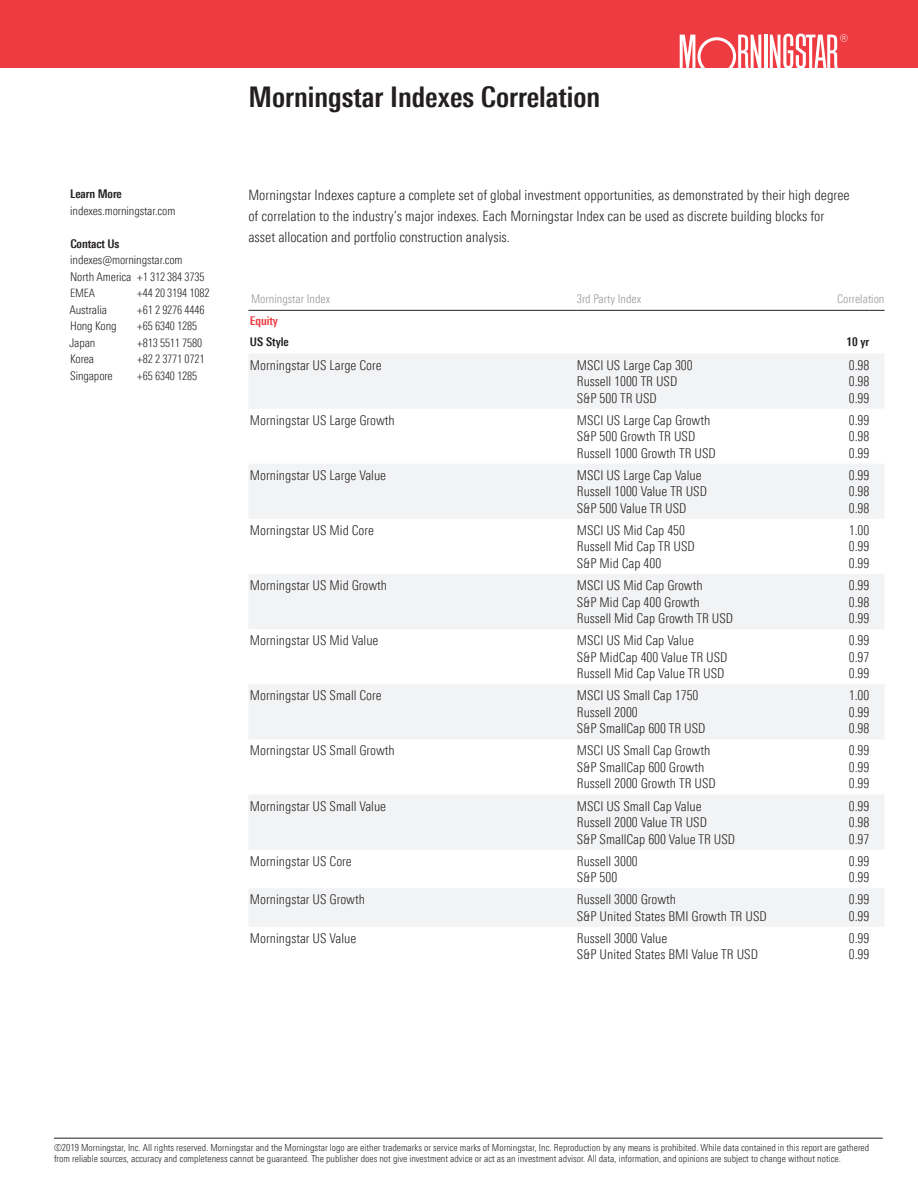
<style>
.page{position:relative;width:918px;height:1188px;background:#fff}
.page>*{position:absolute;margin:0;border:0;box-sizing:border-box;transform-origin:0 0}
.t1{font:700 condensed 28.5px "Univers Nextfor MORN";color:#231f20}
.t2{font:300 condensed 14.25px/21px "Univers Nextfor MORN";color:#231f20}
.t3{font:300 condensed 13.5px/16.5px "Univers Nextfor MORN";color:#231f20}
.t4{font:300 condensed 12px/16.5px "Univers Nextfor MORN";letter-spacing:-.01em;color:#231f20}
.t5{font:300 condensed 12px "Univers Nextfor MORN";color:#939598}
.t6{font:700 condensed 12px "Univers Nextfor MORN";letter-spacing:-.005em;color:#231f20}
.t7{font:700 condensed 12px "Univers Nextfor MORN";letter-spacing:-.01em;color:#ee3a41}
.t8{font:300 condensed 11.7px "Univers Nextfor MORN";letter-spacing:-.01em;color:#231f20}
.t9{font:300 condensed 11.55px "Univers Nextfor MORN";color:#231f20}
.t10{font:300 condensed 9.75px/10.5px "Univers Nextfor MORN";color:#231f20}
.s1{font-weight:700}
.s2{font-size:11.25px}
.s3{font-size:11.7px}
</style>
<div class="page">
<svg style="left:249px;top:354px;width:635px;height:573px;fill:#f2f3f4"></svg>
<hr style="left:248px;top:310px;width:329px;height:1px;background:#231f20">
<hr style="left:577px;top:310px;width:206px;height:1px;background:#231f20">
<hr style="left:783px;top:310px;width:86px;height:1px;background:#231f20">
<svg style="left:869px;top:310px;width:16px;height:1px"></svg>
<hr style="left:54px;top:1138px;width:829px;height:1px;background:#231f20">
<div style="left:0;top:0;width:918px;height:68px;background:#ee3a41"></div>
<hr style="left:764px;top:35px;width:3px;height:33px;background:#fff">
<svg style="left:680px;top:35px;width:81px;height:33px"></svg>
<svg style="left:770px;top:34px;width:78px;height:34px"></svg>
<p class="t6" style="left:70px;top:187px;width:53px">Learn More</p>
<p class="t4" style="left:70px;top:202px;width:107px">indexes.morningstar.com</p>
<p class="t4" style="left:70px;top:235px;width:136px"><span class="s1">Contact Us </span>indexes<span class="s2">@</span>morningstar.com<br>North America <span class="s3">+1 312 384 3735</span></p>
<p class="t9" style="left:70px;top:286px;width:26px">EMEA</p>
<p class="t8" style="left:137px;top:286px;width:74px">+44 20 3194 1082</p>
<p class="t4" style="left:70px;top:301px;width:39px">Australia</p>
<p class="t8" style="left:137px;top:303px;width:69px">+61 2 9276 4446</p>
<p class="t4" style="left:70px;top:317px;width:48px">Hong Kong</p>
<p class="t8" style="left:137px;top:319px;width:62px">+65 6340 1285</p>
<p class="t4" style="left:69px;top:334px;width:28px">Japan</p>
<p class="t8" style="left:137px;top:336px;width:67px">+813 5511 7580</p>
<p class="t4" style="left:70px;top:350px;width:26px">Korea</p>
<p class="t8" style="left:137px;top:352px;width:69px">+82 2 3771 0721</p>
<p class="t4" style="left:70px;top:367px;width:44px">Singapore</p>
<p class="t8" style="left:137px;top:369px;width:62px">+65 6340 1285</p>
<h1 class="t1" style="left:248px;top:80px;width:354px">Morningstar Indexes Correlation</h1>
<p class="t2" style="left:248px;top:184px;width:603px">Morningstar Indexes capture a complete set of global investment opportunities, as demonstrated by their high degree of correlation to the industry’s major indexes. Each Morningstar Index can be used as discrete building blocks for asset allocation and portfolio construction analysis.</p>
<p class="t5" style="left:251px;top:292px;width:81px">Morningstar Index</p>
<p class="t5" style="left:577px;top:292px;width:66px">3rd Party Index</p>
<p class="t5" style="left:837px;top:292px;width:49px">Correlation</p>
<p class="t7" style="left:250px;top:314px;width:30px">Equity</p>
<p class="t6" style="left:250px;top:335px;width:40px">US Style</p>
<p class="t6" style="left:846px;top:335px;width:25px">10 yr</p>
<p class="t3" style="left:250px;top:357px;width:133px">Morningstar US Large Core</p>
<p class="t3" style="left:577px;top:357px;width:117px">MSCI US Large Cap 300<br>Russell 1000 TR USD<br>S&amp;P 500 TR USD</p>
<p class="t3" style="left:849px;top:357px;width:22px;text-align:justify">0.98<br>0.98<br>0.99</p>
<p class="t3" style="left:250px;top:412px;width:147px">Morningstar US Large Growth</p>
<p class="t3" style="left:577px;top:412px;width:141px">MSCI US Large Cap Growth<br>S&amp;P 500 Growth TR USD<br>Russell 1000 Growth TR USD</p>
<p class="t3" style="left:849px;top:412px;width:22px;text-align:justify">0.99<br>0.98<br>0.99</p>
<p class="t3" style="left:250px;top:467px;width:138px">Morningstar US Large Value</p>
<p class="t3" style="left:577px;top:467px;width:132px">MSCI US Large Cap Value<br>Russell 1000 Value TR USD<br>S&amp;P 500 Value TR USD</p>
<p class="t3" style="left:849px;top:467px;width:22px;text-align:justify">0.99<br>0.98<br>0.98</p>
<p class="t3" style="left:250px;top:522px;width:126px">Morningstar US Mid Core</p>
<p class="t3" style="left:577px;top:522px;width:120px">MSCI US Mid Cap 450<br>Russell Mid Cap TR USD<br>S&amp;P Mid Cap 400</p>
<p class="t3" style="left:849px;top:522px;width:22px;text-align:justify">1.00<br>0.99<br>0.99</p>
<p class="t3" style="left:250px;top:577px;width:139px">Morningstar US Mid Growth</p>
<p class="t3" style="left:577px;top:577px;width:158px">MSCI US Mid Cap Growth<br>S&amp;P Mid Cap 400 Growth<br>Russell Mid Cap Growth TR USD</p>
<p class="t3" style="left:849px;top:577px;width:22px;text-align:justify">0.99<br>0.98<br>0.99</p>
<p class="t3" style="left:250px;top:632px;width:130px">Morningstar US Mid Value</p>
<p class="t3" style="left:577px;top:632px;width:152px">MSCI US Mid Cap Value<br>S&amp;P MidCap 400 Value TR USD<br>Russell Mid Cap Value TR USD</p>
<p class="t3" style="left:849px;top:632px;width:22px;text-align:justify">0.99<br>0.97<br>0.99</p>
<p class="t3" style="left:250px;top:687px;width:133px">Morningstar US Small Core</p>
<p class="t3" style="left:577px;top:687px;width:130px">MSCI US Small Cap 1750<br>Russell 2000<br>S&amp;P SmallCap 600 TR USD</p>
<p class="t3" style="left:849px;top:687px;width:22px;text-align:justify">1.00<br>0.99<br>0.98</p>
<p class="t3" style="left:250px;top:742px;width:147px">Morningstar US Small Growth</p>
<p class="t3" style="left:577px;top:742px;width:141px">MSCI US Small Cap Growth<br>S&amp;P SmallCap 600 Growth<br>Russell 2000 Growth TR USD</p>
<p class="t3" style="left:849px;top:742px;width:22px;text-align:justify">0.99<br>0.99<br>0.99</p>
<p class="t3" style="left:250px;top:797px;width:138px">Morningstar US Small Value</p>
<p class="t3" style="left:577px;top:797px;width:160px">MSCI US Small Cap Value<br>Russell 2000 Value TR USD<br>S&amp;P SmallCap 600 Value TR USD</p>
<p class="t3" style="left:849px;top:797px;width:22px;text-align:justify">0.99<br>0.98<br>0.97</p>
<p class="t3" style="left:250px;top:853px;width:103px">Morningstar US Core</p>
<p class="t3" style="left:577px;top:853px;width:62px">Russell 3000<br>S&amp;P 500</p>
<p class="t3" style="left:849px;top:853px;width:22px">0.99<br>0.99</p>
<p class="t3" style="left:250px;top:891px;width:117px">Morningstar US Growth</p>
<p class="t3" style="left:577px;top:891px;width:191px">Russell 3000 Growth<br>S&amp;P United States BMI Growth TR USD</p>
<p class="t3" style="left:849px;top:891px;width:22px">0.99<br>0.99</p>
<p class="t3" style="left:250px;top:930px;width:108px">Morningstar US Value</p>
<p class="t3" style="left:577px;top:930px;width:183px">Russell 3000 Value<br>S&amp;P United States BMI Value TR USD</p>
<p class="t3" style="left:849px;top:930px;width:22px">0.99<br>0.99</p>
<p class="t10" style="left:54px;top:1143px;width:817px">©2019 Morningstar, Inc. All rights reserved. Morningstar and the Morningstar logo are either trademarks or service marks of Morningstar, Inc. Reproduction by any means is prohibited. While data contained in this report are gathered from reliable sources, accuracy and completeness cannot be guaranteed. The publisher does not give investment advice or act as an investment advisor. All data, information, and opinions are subject to change without notice.</p>
</div>
